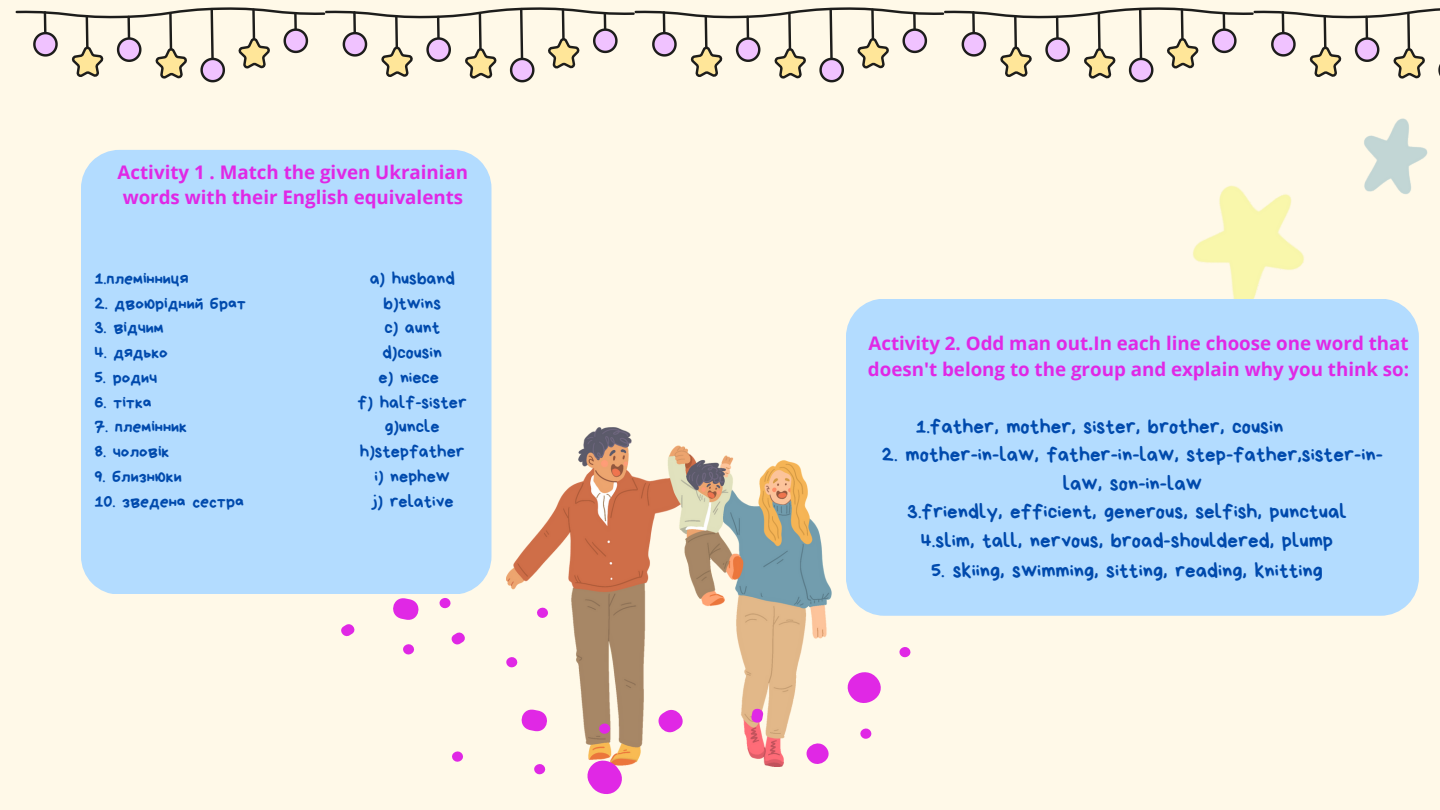
<style>
.page{position:relative;width:1440px;height:810px;background:#fff9e8}
.page>*{position:absolute;margin:0;border:0;box-sizing:border-box;transform-origin:0 0}
.t1{font:21px/28.7px "Bryndan Write";color:#004aad;text-align:center}
.t2{font:700 18.7px/25.5px "Open Sans";color:#e028e5}
.t3{font:18.2px/24.8px "Bryndan Write";color:#004aad;text-align:center}
.t4{font:18px "Bryndan Write";color:#004aad}
</style>
<div class="page">
<img style="left:507px;top:428px;width:324px;height:167px">
<div style="left:81px;top:150px;width:410px;height:444px;background:#b3dcff"></div>
<img style="left:1193px;top:119px;width:235px;height:180px">
<div style="left:846px;top:299px;width:573px;height:317px;background:#b3dcff"></div>
<svg style="left:341px;top:595px;width:572px;height:199px"></svg>
<svg style="left:16px;top:7px;width:1424px;height:76px"></svg>
<p class="t2" style="left:118px;top:159px;width:352px">Activity 1 . Match the given Ukrainian words with their English equivalents</p>
<p class="t4" style="left:94px;top:270px;width:96px">1.племінниця</p>
<p class="t4" style="left:94px;top:294px;width:153px">2. двоюрідний брат</p>
<p class="t4" style="left:94px;top:319px;width:71px">3. відчим</p>
<p class="t4" style="left:94px;top:344px;width:75px">4. дядько</p>
<p class="t4" style="left:94px;top:369px;width:64px">5. родич</p>
<p class="t4" style="left:94px;top:393px;width:59px">6. тітка</p>
<p class="t4" style="left:94px;top:418px;width:94px">7. племінник</p>
<p class="t4" style="left:94px;top:443px;width:76px">8. чоловік</p>
<p class="t4" style="left:94px;top:468px;width:89px">9. близнюки</p>
<p class="t4" style="left:94px;top:492px;width:151px">10. зведена сестра</p>
<p class="t3" style="left:358px;top:266px;width:111px">a) husband b)twins<br>c) aunt d)cousin<br>e) niece<br>f) half-sister g)uncle h)stepfather i) nephew<br>j) relative</p>
<p class="t2" style="left:868px;top:330px;width:543px">Activity 2. Odd man out.In each line choose one word that doesn't belong to the group and explain why you think so:</p>
<p class="t1" style="left:916px;top:413px;width:369px">1.father, mother, sister, brother, cousin</p>
<p class="t1" style="left:882px;top:440px;width:503px">2. mother-in-law, father-in-law, step-father,sister-in&shy;law, son-in-law<br>3.friendly, efficient, generous, selfish, punctual<br>4.slim, tall, nervous, broad-shouldered, plump</p>
<p class="t1" style="left:931px;top:556px;width:393px">5. skiing, swimming, sitting, reading, knitting</p>
</div>
